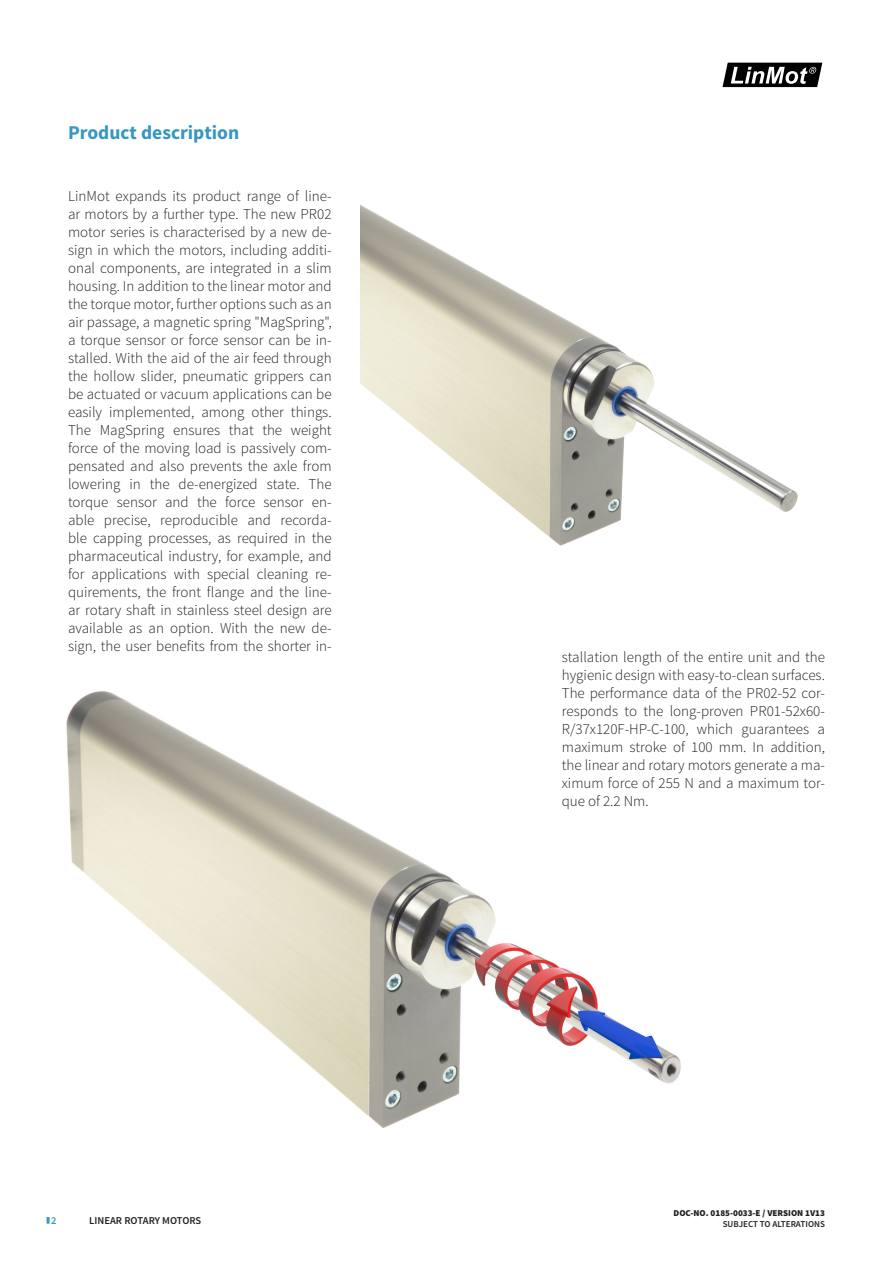
<style>
.page{position:relative;width:893px;height:1263px;background:#fff}
.page>*{position:absolute;margin:0;border:0;box-sizing:border-box;transform-origin:0 0}
.Title_2{font:700 19.5px "Source Sans Pro";color:#3697c0}
.Content_paragraph{font:300 15px/18px "Source Sans Pro";color:#231f20;text-align:justify}
.t1{font:600 10.5px "Source Sans Pro";color:#231f20}
.t2{font:600 10.5px "Source Sans Pro";color:#3697c0}
.t3{font:900 9px "Source Sans Pro";color:#231f20}
.t4{font:600 9px "Source Sans Pro";color:#231f20}
</style>
<div class="page">
<svg style="left:722px;top:62px;width:101px;height:26px"></svg>
<svg style="left:47px;top:1217px;width:3px;height:7px"></svg>
<img style="left:66px;top:691px;width:615px;height:437px">
<img style="left:361px;top:205px;width:437px;height:341px">
<p class="Title_2" style="left:68px;top:120px;width:173px">Product description</p>
<p class="Content_paragraph" style="left:68px;top:187px;width:265px">LinMot expands its product range of line&shy;ar motors by a further type. The new PR02 motor series is characterised by a new de&shy;sign in which the motors, including additi&shy;onal components, are integrated in a slim housing. In addition to the linear motor and the torque motor, further options such as an air passage, a magnetic spring "MagSpring", a torque sensor or force sensor can be in&shy;stalled. With the aid of the air feed through the hollow slider, pneumatic grippers can be actuated or vacuum applications can be easily implemented, among other things.<br>The MagSpring ensures that the weight force of the moving load is passively com&shy;pensated and also prevents the axle from lowering in the de-energized state. The torque sensor and the force sensor en&shy;able precise, reproducible and recorda&shy;ble capping processes, as required in the pharmaceutical industry, for example, and for applications with special cleaning re&shy;quirements, the front flange and the line&shy;ar rotary shaft in stainless steel design are available as an option. With the new de&shy;sign, the user benefits from the shorter in-</p>
<p class="t2" style="left:51px;top:1214px;width:7px">2</p>
<p class="t1" style="left:89px;top:1214px;width:114px">LINEAR ROTARY MOTORS</p>
<p class="Content_paragraph" style="left:562px;top:648px;width:265px">stallation length of the entire unit and the hygienic design with easy-to-clean surfaces.<br>The performance data of the PR02-52 cor&shy;responds to the long-proven PR01-52x60- R/37x120F-HP-C-100, which guarantees a maximum stroke of 100 mm. In addition, the linear and rotary motors generate a ma&shy;ximum force of 255 N and a maximum tor&shy;que of 2.2 Nm.</p>
<p class="t3" style="left:674px;top:1207px;width:153px">DOC-NO. 0185-0033-E / VERSION 1V13</p>
<p class="t4" style="left:723px;top:1218px;width:104px">SUBJECT TO ALTERATIONS</p>
</div>
